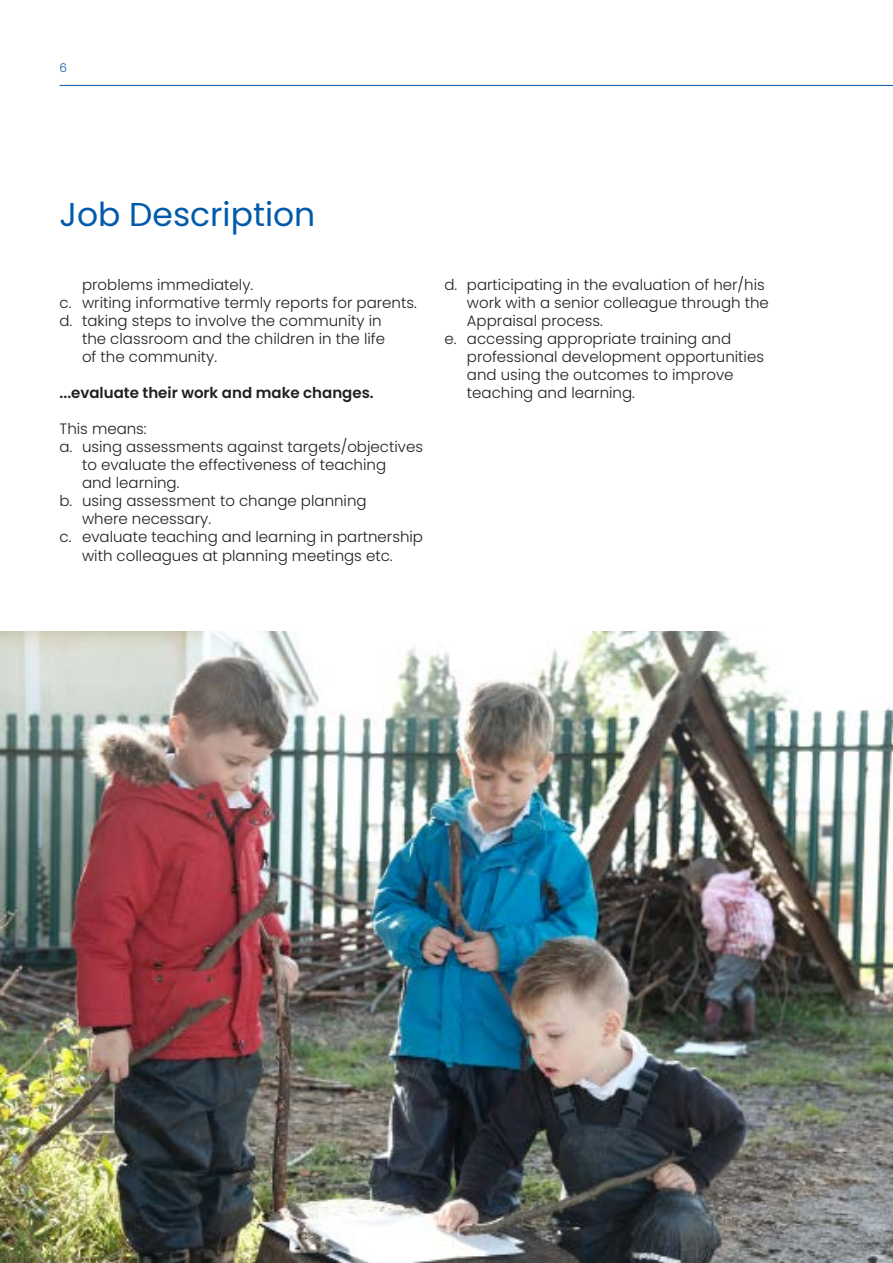
<style>
.page{position:relative;width:893px;height:1263px;background:#fff}
.page>*{position:absolute;margin:0;border:0;box-sizing:border-box;transform-origin:0 0}
.t1{font:33px "Poppins";color:#015aaa}
.t2{font:300 15px/18px "Poppins";color:#231f20}
.t3{font:600 15px "Poppins";color:#231f20}
.t4{font:300 12px "Poppins";color:#015aaa}
</style>
<div class="page">
<img style="left:0;top:631px;width:893px;height:632px">
<hr style="left:60px;top:85px;width:833px;height:1px;background:#015aaa">
<p class="t4" style="left:60px;top:61px;width:9px">6</p>
<p class="t1" style="left:60px;top:195px;width:257px">Job Description</p>
<p class="t2" style="left:82px;top:276px;width:173px">problems immediately.</p>
<p class="t2" style="left:60px;top:294px;width:359px">c. writing informative termly reports for parents.</p>
<p class="t2" style="left:82px;top:312px;width:305px;text-indent:-22px">d. taking steps to involve the community in the classroom and the children in the life of the community.</p>
<p class="t3" style="left:60px;top:384px;width:316px">...evaluate their work and make changes.</p>
<p class="t2" style="left:60px;top:420px;width:89px">This means:</p>
<p class="t2" style="left:82px;top:438px;width:343px;text-indent:-22px">a. using assessments against targets/objectives to evaluate the effectiveness of teaching<br>and learning.</p>
<p class="t2" style="left:82px;top:492px;width:286px;text-indent:-22px">b. using assessment to change planning where necessary.</p>
<p class="t2" style="left:60px;top:528px;width:365px;text-align:center">c. evaluate teaching and learning in partnership with colleagues at planning meetings etc.</p>
<p class="t2" style="left:467px;top:276px;width:304px;text-indent:-22px">d. participating in the evaluation of her/his work with a senior colleague through the<br>Appraisal process.</p>
<p class="t2" style="left:467px;top:330px;width:299px;text-indent:-22px">e. accessing appropriate training and professional development opportunities and using the outcomes to improve teaching and learning.</p>
</div>
